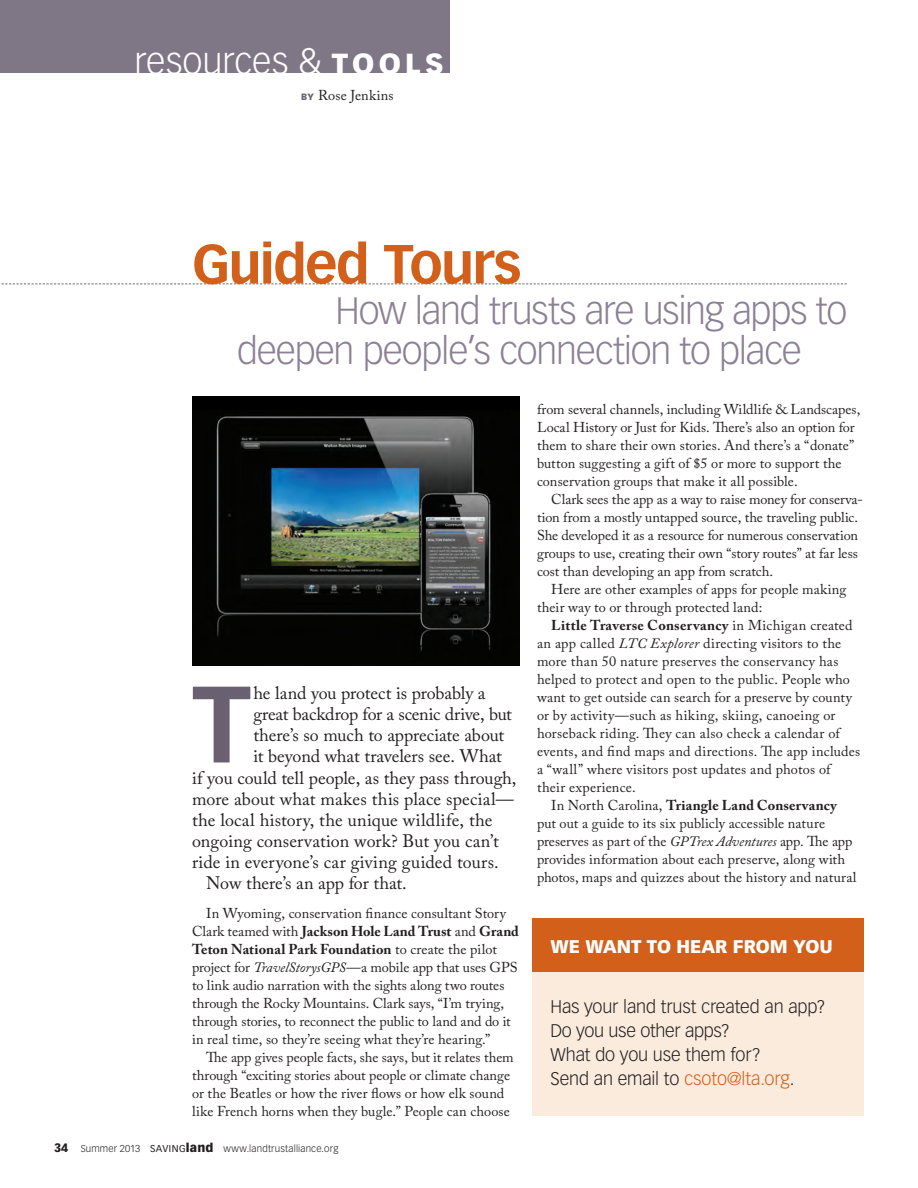
<style>
.page{position:relative;width:918px;height:1188px;background:#fff}
.page>*{position:absolute;margin:0;border:0;box-sizing:border-box;transform-origin:0 0}
.t1{font:700 106.5px "Vectora LT Std";color:#696071}
.t2{font:700 54px "Vectora LT Std";color:#d2601a}
.t3{font:300 37.5px/40.5px "Vectora LT Std";letter-spacing:-.03em;color:#8c8095}
.t4{font:300 36px "Vectora LT Std";color:#fff}
.t5{font:18px "Adobe Caslon Pro";color:#231f20}
.t6{font:300 18px/24px "Vectora LT Std";letter-spacing:-.01em;color:#231f20}
.t7{font:900 18px "Vectora LT Std";color:#fff}
.t8{font:14.25px "Adobe Caslon Pro";letter-spacing:.005em;color:#231f20}
.t9{font:700 14.25px "Adobe Caslon Pro";letter-spacing:.01em;color:#231f20}
.t10{font:14.25px "Adobe Caslon Pro";letter-spacing:.025em;color:#231f20}
.t11{font:300 9.75px "Vectora LT Std";letter-spacing:.015em;color:#231f20}
.s1{font-weight:900;font-size:28.5px}
.s2{font-family:"Vectora LT Std";font-weight:900;font-size:9px;color:#696071}
.s3{font-weight:400}
.s4{font-style:italic}
.s5{font-weight:900;font-size:12px}
.s6{color:#d2601a}
</style>
<div class="page">
<div style="left:0;top:0;width:450px;height:73px;background:#807786"></div>
<svg style="left:1px;top:284px;width:846px;height:1px"></svg>
<div style="left:192px;top:396px;width:327px;height:270px;background:#000"></div>
<img style="left:215px;top:416px;width:276px;height:235px">
<div style="left:532px;top:918px;width:332px;height:198px;background:#faebdd"></div>
<div style="left:532px;top:918px;width:332px;height:54px;background:#d2601a"></div>
<p class="t4" style="left:134px;top:40px;width:311px">resources &amp; <span class="s1">TOOL S</span></p>
<p class="t8" style="left:301px;top:87px;width:94px"><span class="s2">BY</span> Rose Jenkins</p>
<p class="t2" style="left:192px;top:232px;width:331px">Guided Tours</p>
<p class="t3" style="left:237px;top:291px;width:612px;text-indent:98px">How land trusts are using apps to deepen people’s connection to place</p>
<p class="t1" style="left:192px;top:660px;width:59px">T</p>
<p class="t5" style="left:253px;top:683px;width:234px">he land you protect is probably a</p>
<p class="t5" style="left:253px;top:704px;width:260px">great backdrop for a scenic drive, but</p>
<p class="t5" style="left:253px;top:725px;width:253px">there’s so much to appreciate about</p>
<p class="t5" style="left:253px;top:746px;width:250px">it beyond what travelers see. What</p>
<p class="t5" style="left:192px;top:767px;width:326px">if you could tell people, as they pass through,</p>
<p class="t5" style="left:192px;top:788px;width:323px">more about what makes this place special—</p>
<p class="t5" style="left:192px;top:809px;width:302px">the local history, the unique wildlife, the</p>
<p class="t5" style="left:192px;top:830px;width:308px">ongoing conservation work? But you can’t</p>
<p class="t5" style="left:192px;top:851px;width:308px">ride in everyone’s car giving guided tours.</p>
<p class="t5" style="left:206px;top:872px;width:202px">Now there’s an app for that.</p>
<p class="t8" style="left:206px;top:905px;width:301px">In Wyoming, conservation finance consultant Story</p>
<p class="t9" style="left:192px;top:923px;width:328px"><span class="s3">Clark teamed with</span> Jackson Hole Land Trust <span class="s3">and</span> Grand</p>
<p class="t9" style="left:192px;top:941px;width:306px">Teton National Park Foundation <span class="s3">to create the pilot</span></p>
<p class="t8" style="left:192px;top:959px;width:327px">project for <span class="s4">TravelStorysGPS</span>—a mobile app that uses GPS</p>
<p class="t8" style="left:192px;top:977px;width:314px">to link audio narration with the sights along two routes</p>
<p class="t8" style="left:192px;top:995px;width:314px">through the Rocky Mountains. Clark says, “I’m trying,</p>
<p class="t8" style="left:192px;top:1013px;width:320px">through stories, to reconnect the public to land and do it</p>
<p class="t8" style="left:192px;top:1031px;width:300px">in real time, so they’re seeing what they’re hearing.”</p>
<p class="t8" style="left:206px;top:1049px;width:309px">The app gives people facts, she says, but it relates them</p>
<p class="t8" style="left:192px;top:1067px;width:320px">through “exciting stories about people or climate change</p>
<p class="t8" style="left:192px;top:1085px;width:314px">or the Beatles or how the river flows or how elk sound</p>
<p class="t8" style="left:192px;top:1103px;width:319px">like French horns when they bugle.” People can choose</p>
<p class="t11" style="left:54px;top:1143px;width:286px"><span class="s5">34</span> Summer 2013 <span class="s3">SAVING</span><span class="s5">LAND</span> www.landtrustalliance.org</p>
<p class="t8" style="left:537px;top:401px;width:325px">from several channels, including Wildlife &amp; Landscapes,</p>
<p class="t8" style="left:537px;top:419px;width:319px">Local History or Just for Kids. There’s also an option for</p>
<p class="t8" style="left:537px;top:437px;width:319px">them to share their own stories. And there’s a “donate”</p>
<p class="t8" style="left:537px;top:455px;width:306px">button suggesting a gift of $5 or more to support the</p>
<p class="t8" style="left:537px;top:473px;width:262px">conservation groups that make it all possible.</p>
<p class="t8" style="left:551px;top:491px;width:313px">Clark sees the app as a way to raise money for conserva-</p>
<p class="t8" style="left:537px;top:509px;width:323px">tion from a mostly untapped source, the traveling public.</p>
<p class="t8" style="left:537px;top:527px;width:323px">She developed it as a resource for numerous conservation</p>
<p class="t8" style="left:537px;top:545px;width:322px">groups to use, creating their own “story routes” at far less</p>
<p class="t8" style="left:537px;top:563px;width:237px">cost than developing an app from scratch.</p>
<p class="t8" style="left:551px;top:581px;width:297px">Here are other examples of apps for people making</p>
<p class="t8" style="left:537px;top:599px;width:227px">their way to or through protected land:</p>
<p class="t9" style="left:551px;top:617px;width:303px">Little Traverse Conservancy <span class="s3">in Michigan created</span></p>
<p class="t8" style="left:537px;top:635px;width:306px">an app called <span class="s4">LTC Explorer</span> directing visitors to the</p>
<p class="t8" style="left:537px;top:653px;width:303px">more than 50 nature preserves the conservancy has</p>
<p class="t8" style="left:537px;top:671px;width:315px">helped to protect and open to the public. People who</p>
<p class="t8" style="left:537px;top:689px;width:317px">want to get outside can search for a preserve by county</p>
<p class="t10" style="left:537px;top:707px;width:300px">or by activity—such as hiking, skiing, canoeing or</p>
<p class="t10" style="left:537px;top:725px;width:304px">horseback riding. They can also check a calendar of</p>
<p class="t8" style="left:537px;top:743px;width:325px">events, and find maps and directions. The app includes</p>
<p class="t8" style="left:537px;top:761px;width:295px">a “wall” where visitors post updates and photos of</p>
<p class="t8" style="left:537px;top:779px;width:100px">their experience.</p>
<p class="t9" style="left:551px;top:797px;width:287px"><span class="s3">In North Carolina,</span> Triangle Land Conservancy</p>
<p class="t8" style="left:537px;top:815px;width:290px">put out a guide to its six publicly accessible nature</p>
<p class="t8" style="left:537px;top:833px;width:317px">preserves as part of the <span class="s4">GPTrex Adventures</span> app. The app</p>
<p class="t8" style="left:537px;top:851px;width:310px">provides information about each preserve, along with</p>
<p class="t8" style="left:537px;top:869px;width:321px">photos, maps and quizzes about the history and natural</p>
<p class="t7" style="left:550px;top:935px;width:284px">WE WANT TO HEAR FROM YOU</p>
<p class="t6" style="left:550px;top:995px;width:277px">Has your land trust created an app?<br>Do you use other apps?<br>What do you use them for?<br>Send an email to <span class="s6">csoto@lta.org</span>.</p>
</div>
